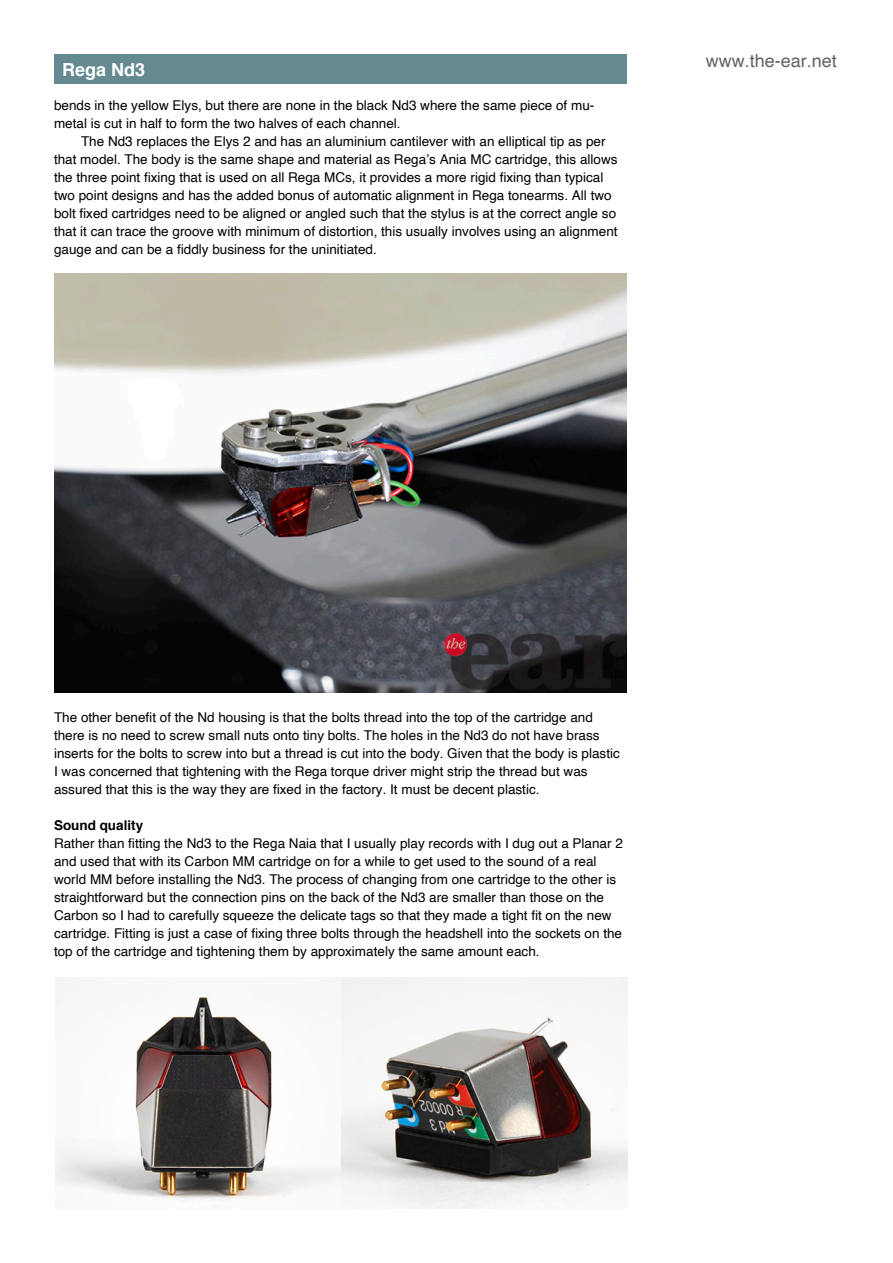
<style>
.page{position:relative;width:893px;height:1263px;background:#fff}
.page>*{position:absolute;margin:0;border:0;box-sizing:border-box;transform-origin:0 0}
.t1{font:18px "Helvetica";color:#656263}
.t2{font:700 18px "Helvetica";color:#fff}
.t3{font:13.5px/18px "Helvetica";color:#000}
.t4{font:700 13.5px "Helvetica";color:#000}
</style>
<div class="page">
<img style="left:54px;top:274px;width:573px;height:418px">
<div style="left:54px;top:54px;width:573px;height:30px;background:#648991"></div>
<img style="left:55px;top:977px;width:572px;height:232px">
<h1 class="t2" style="left:62px;top:62px;width:85px">Rega Nd3</h1>
<p class="t3" style="left:54px;top:97px;width:542px">bends in the yellow Elys, but there are none in the black Nd3 where the same piece of mu&shy;metal is cut in half to form the two halves of each channel.</p>
<p class="t3" style="left:54px;top:133px;width:565px;text-indent:27px">The Nd3 replaces the Elys 2 and has an aluminium cantilever with an elliptical tip as per that model. The body is the same shape and material as Rega’s Ania MC cartridge, this allows the three point fixing that is used on all Rega MCs, it provides a more rigid fixing than typical two point designs and has the added bonus of automatic alignment in Rega tonearms. All two bolt fixed cartridges need to be aligned or angled such that the stylus is at the correct angle so that it can trace the groove with minimum of distortion, this usually involves using an alignment gauge and can be a fiddly business for the uninitiated.</p>
<h1 class="t1" style="left:706px;top:53px;width:133px">www.the-ear.net</h1>
<p class="t3" style="left:54px;top:709px;width:567px">The other benefit of the Nd housing is that the bolts thread into the top of the cartridge and there is no need to screw small nuts onto tiny bolts. The holes in the Nd3 do not have brass inserts for the bolts to screw into but a thread is cut into the body. Given that the body is plastic I was concerned that tightening with the Rega torque driver might strip the thread but was assured that this is the way they are fixed in the factory. It must be decent plastic.</p>
<p class="t4" style="left:54px;top:819px;width:91px">Sound quality</p>
<p class="t3" style="left:54px;top:835px;width:570px">Rather than fitting the Nd3 to the Rega Naia that I usually play records with I dug out a Planar 2 and used that with its Carbon MM cartridge on for a while to get used to the sound of a real world MM before installing the Nd3. The process of changing from one cartridge to the other is straightforward but the connection pins on the back of the Nd3 are smaller than those on the Carbon so I had to carefully squeeze the delicate tags so that they made a tight fit on the new cartridge. Fitting is just a case of fixing three bolts through the headshell into the sockets on the top of the cartridge and tightening them by approximately the same amount each.</p>
</div>
